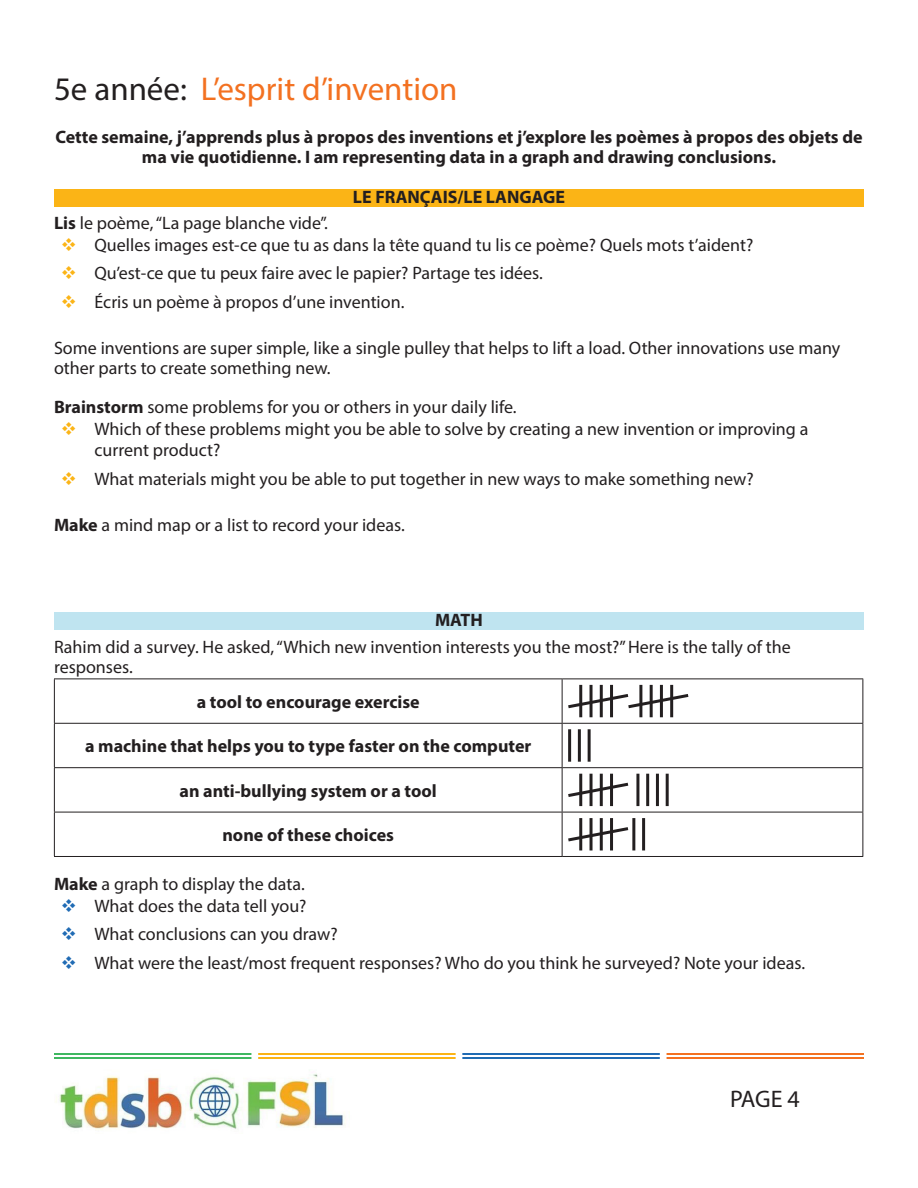
<style>
.page{position:relative;width:918px;height:1188px;background:#fff}
.page>*{position:absolute;margin:0;border:0;box-sizing:border-box;transform-origin:0 0}
.t1{font:33px "Myriad Pro";color:#f37121}
.t2{font:24px "Myriad Pro";color:#231f20}
.t3{font:18px/19.8px "Myriad Pro";color:#231f20}
.t4{font:700 18px/19.8px "Myriad Pro";color:#231f20;text-align:center}
.s1{color:#231f20}
.s2{font-weight:700}
</style>
<div class="page">
<div style="left:54px;top:189px;width:810px;height:18px;background:#fbb416"></div>
<hr style="left:54px;top:679px;width:508px;height:1px;background:#231f20">
<hr style="left:54px;top:679px;width:1px;height:44px;background:#231f20">
<hr style="left:562px;top:679px;width:301px;height:1px;background:#231f20">
<hr style="left:562px;top:679px;width:1px;height:44px;background:#231f20">
<hr style="left:862px;top:679px;width:1px;height:44px;background:#231f20">
<hr style="left:54px;top:723px;width:508px;height:1px;background:#231f20">
<hr style="left:54px;top:724px;width:1px;height:43px;background:#231f20">
<hr style="left:562px;top:723px;width:301px;height:1px;background:#231f20">
<hr style="left:562px;top:724px;width:1px;height:43px;background:#231f20">
<hr style="left:862px;top:724px;width:1px;height:43px;background:#231f20">
<hr style="left:54px;top:767px;width:508px;height:1px;background:#231f20">
<hr style="left:54px;top:768px;width:1px;height:44px;background:#231f20">
<hr style="left:562px;top:767px;width:301px;height:1px;background:#231f20">
<hr style="left:562px;top:768px;width:1px;height:44px;background:#231f20">
<hr style="left:862px;top:768px;width:1px;height:44px;background:#231f20">
<hr style="left:54px;top:812px;width:508px;height:1px;background:#231f20">
<hr style="left:54px;top:812px;width:1px;height:44px;background:#231f20">
<hr style="left:562px;top:812px;width:301px;height:1px;background:#231f20">
<hr style="left:562px;top:812px;width:1px;height:44px;background:#231f20">
<hr style="left:862px;top:812px;width:1px;height:44px;background:#231f20">
<hr style="left:54px;top:856px;width:508px;height:1px;background:#231f20">
<hr style="left:562px;top:856px;width:301px;height:1px;background:#231f20">
<hr style="left:579px;top:685px;width:3px;height:32px;background:#231f20">
<hr style="left:590px;top:685px;width:3px;height:32px;background:#231f20">
<hr style="left:600px;top:685px;width:3px;height:32px;background:#231f20">
<hr style="left:610px;top:685px;width:3px;height:32px;background:#231f20">
<hr style="left:639px;top:685px;width:3px;height:32px;background:#231f20">
<hr style="left:650px;top:685px;width:3px;height:32px;background:#231f20">
<hr style="left:660px;top:685px;width:3px;height:32px;background:#231f20">
<hr style="left:670px;top:685px;width:3px;height:32px;background:#231f20">
<svg style="left:568px;top:692px;width:121px;height:18px"></svg>
<hr style="left:568px;top:729px;width:3px;height:33px;background:#231f20">
<hr style="left:588px;top:729px;width:3px;height:33px;background:#231f20">
<hr style="left:578px;top:729px;width:3px;height:33px;background:#231f20">
<hr style="left:579px;top:774px;width:3px;height:32px;background:#231f20">
<hr style="left:590px;top:774px;width:3px;height:32px;background:#231f20">
<hr style="left:600px;top:774px;width:3px;height:32px;background:#231f20">
<hr style="left:610px;top:774px;width:3px;height:32px;background:#231f20">
<svg style="left:568px;top:781px;width:61px;height:18px"></svg>
<hr style="left:636px;top:774px;width:3px;height:32px;background:#231f20">
<hr style="left:656px;top:774px;width:3px;height:32px;background:#231f20">
<hr style="left:646px;top:774px;width:3px;height:32px;background:#231f20">
<hr style="left:666px;top:774px;width:3px;height:32px;background:#231f20">
<hr style="left:579px;top:818px;width:3px;height:32px;background:#231f20">
<hr style="left:590px;top:818px;width:3px;height:32px;background:#231f20">
<hr style="left:600px;top:818px;width:3px;height:32px;background:#231f20">
<hr style="left:610px;top:818px;width:3px;height:32px;background:#231f20">
<svg style="left:568px;top:825px;width:61px;height:18px"></svg>
<hr style="left:632px;top:818px;width:3px;height:32px;background:#231f20">
<hr style="left:642px;top:818px;width:3px;height:32px;background:#231f20">
<div style="left:54px;top:612px;width:810px;height:18px;background:#bfe4f0"></div>
<hr style="left:54px;top:1053px;width:197px;height:2px;background:#3eb760">
<hr style="left:54px;top:1057px;width:197px;height:2px;background:#3eb760">
<hr style="left:258px;top:1053px;width:198px;height:2px;background:#fbb416">
<hr style="left:258px;top:1057px;width:198px;height:2px;background:#fbb416">
<hr style="left:462px;top:1053px;width:198px;height:2px;background:#206bb4">
<hr style="left:462px;top:1057px;width:198px;height:2px;background:#206bb4">
<hr style="left:667px;top:1053px;width:197px;height:2px;background:#f37121">
<hr style="left:667px;top:1057px;width:197px;height:2px;background:#f37121">
<img style="left:55px;top:1073px;width:290px;height:57px">
<h2 class="t1" style="left:54px;top:69px;width:405px"><span class="s1">5e année:</span> L’esprit d’invention</h2>
<p class="t4" style="left:55px;top:127px;width:809px">Cette semaine, j’apprends plus à propos des inventions et j’explore les poèmes à propos des objets de ma vie quotidienne. I am representing data in a graph and drawing conclusions.</p>
<h3 class="t4" style="left:353px;top:186px;width:214px">LE FRANÇAIS/LE LANGAGE</h3>
<p class="t3" style="left:54px;top:213px;width:275px"><span class="s2">Lis</span> le poème, “La page blanche vide”.</p>
<p class="t3" style="left:94px;top:235px;width:660px">Quelles images est-ce que tu as dans la tête quand tu lis ce poème? Quels mots t’aident?</p>
<p class="t3" style="left:94px;top:263px;width:450px">Qu’est-ce que tu peux faire avec le papier? Partage tes idées.</p>
<p class="t3" style="left:94px;top:291px;width:311px">Écris un poème à propos d’une invention.</p>
<p class="t3" style="left:54px;top:338px;width:788px">Some inventions are super simple, like a single pulley that helps to lift a load. Other innovations use many other parts to create something new.</p>
<p class="t3" style="left:54px;top:397px;width:464px"><span class="s2">Brainstorm</span> some problems for you or others in your daily life.</p>
<p class="t3" style="left:94px;top:418px;width:716px;line-height:21.6px">Which of these problems might you be able to solve by creating a new invention or improving a current product?</p>
<p class="t3" style="left:94px;top:469px;width:661px">What materials might you be able to put together in new ways to make something new?</p>
<p class="t3" style="left:54px;top:515px;width:352px"><span class="s2">Make</span> a mind map or a list to record your ideas.</p>
<h3 class="t4" style="left:435px;top:609px;width:49px">MATH</h3>
<p class="t3" style="left:54px;top:636px;width:738px">Rahim did a survey. He asked, “Which new invention interests you the most?” Here is the tally of the responses.</p>
<p class="t4" style="left:197px;top:691px;width:225px">a tool to encourage exercise</p>
<p class="t4" style="left:85px;top:736px;width:448px">a machine that helps you to type faster on the computer</p>
<p class="t4" style="left:180px;top:780px;width:259px">an anti-bullying system or a tool</p>
<p class="t4" style="left:222px;top:824px;width:173px">none of these choices</p>
<p class="t3" style="left:54px;top:874px;width:252px"><span class="s2">Make</span> a graph to display the data.</p>
<p class="t3" style="left:94px;top:896px;width:214px">What does the data tell you?</p>
<p class="t3" style="left:94px;top:924px;width:245px">What conclusions can you draw?</p>
<p class="t3" style="left:94px;top:953px;width:712px">What were the least/most frequent responses? Who do you think he surveyed? Note your ideas.</p>
<h2 class="t2" style="left:730px;top:1084px;width:71px">PAGE 4</h2>
</div>
